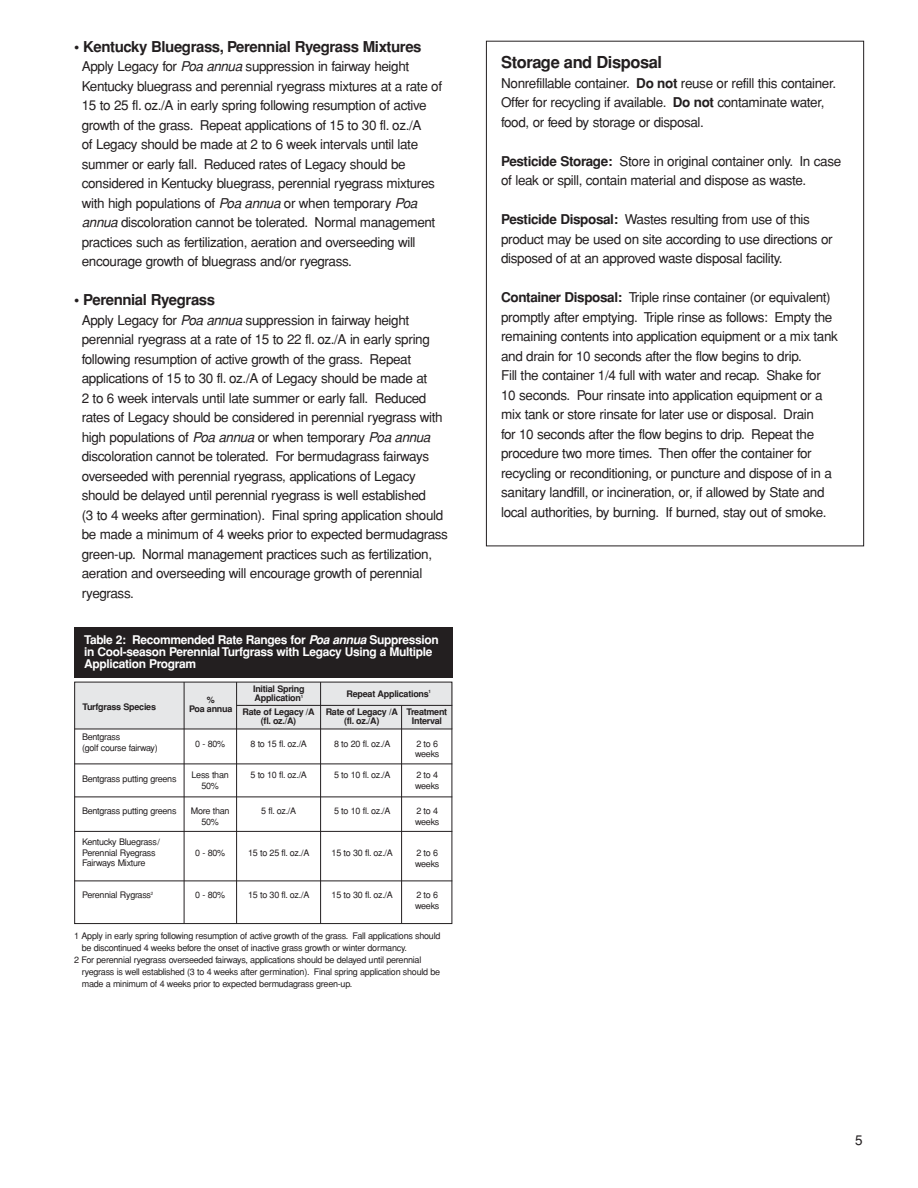
<style>
.page{position:relative;width:918px;height:1188px;background:#fff}
.page>*{position:absolute;margin:0;border:0;box-sizing:border-box;transform-origin:0 0}
.t1{font:700 16.5px "Helvetica";letter-spacing:-.03em;color:#231f20}
.t2{font:700 15px "Helvetica";letter-spacing:-.03em;color:#231f20}
.t3{font:13.5px/19.5px "Helvetica";letter-spacing:-.03em;color:#231f20}
.t4{font:700 12px/12px "Helvetica";letter-spacing:-.03em;color:#fff}
.t5{font:9px/10.5px "Helvetica";letter-spacing:-.03em;color:#231f20}
.t6{font:700 9px/9px "Helvetica";letter-spacing:-.03em;color:#231f20}
.s1{font-style:italic}
.s2{font-weight:700}
</style>
<div class="page">
<div style="left:74px;top:682px;width:378px;height:47px;background:#e6e7e8"></div>
<div style="left:74px;top:628px;width:378px;height:50px;background:#231f20"></div>
<hr style="left:236px;top:705px;width:216px;height:1px;background:#231f20">
<hr style="left:74px;top:729px;width:378px;height:1px;background:#231f20">
<hr style="left:74px;top:797px;width:378px;height:1px;background:#231f20">
<hr style="left:74px;top:764px;width:378px;height:1px;background:#231f20">
<hr style="left:74px;top:831px;width:378px;height:1px;background:#231f20">
<hr style="left:184px;top:682px;width:1px;height:241px;background:#231f20">
<hr style="left:320px;top:682px;width:1px;height:242px;background:#231f20">
<hr style="left:401px;top:706px;width:1px;height:217px;background:#231f20">
<hr style="left:236px;top:682px;width:1px;height:242px;background:#231f20">
<hr style="left:74px;top:881px;width:378px;height:1px;background:#231f20">
<div style="left:74px;top:682px;width:378px;height:242px;border:1px solid #231f20"></div>
<p class="t2" style="left:74px;top:41px;width:349px">• Kentucky Bluegrass, Perennial Ryegrass Mixtures</p>
<p class="t3" style="left:82px;top:58px;width:362px">Apply Legacy for <span class="s1">Poa annua</span>suppression in fairway height Kentucky bluegrass and perennial ryegrass mixtures at a rate of 15 to 25 fl. oz./A in early spring following resumption of active growth of the grass. Repeat applications of 15 to 30 fl. oz./A<br>of Legacy should be made at 2 to 6 week intervals until late summer or early fall. Reduced rates of Legacy should be considered in Kentucky bluegrass, perennial ryegrass mixtures with high populations of <span class="s1">Poa annua</span>or when temporary <span class="s1">Poa annua</span>discoloration cannot be tolerated. Normal management practices such as fertilization, aeration and overseeding will encourage growth of bluegrass and/or ryegrass.</p>
<p class="t2" style="left:74px;top:294px;width:142px">• Perennial Ryegrass</p>
<p class="t3" style="left:82px;top:311px;width:368px">Apply Legacy for <span class="s1">Poa annua</span>suppression in fairway height perennial ryegrass at a rate of 15 to 22 fl. oz./A in early spring following resumption of active growth of the grass. Repeat applications of 15 to 30 fl. oz./A of Legacy should be made at<br>2 to 6 week intervals until late summer or early fall. Reduced rates of Legacy should be considered in perennial ryegrass with high populations of <span class="s1">Poa annua</span>or when temporary <span class="s1">Poa annua </span>discoloration cannot be tolerated. For bermudagrass fairways overseeded with perennial ryegrass, applications of Legacy should be delayed until perennial ryegrass is well established<br>(3 to 4 weeks after germination). Final spring application should be made a minimum of 4 weeks prior to expected bermudagrass green-up. Normal management practices such as fertilization, aeration and overseeding will encourage growth of perennial ryegrass.</p>
<p class="t4" style="left:84px;top:635px;width:356px">Table 2: Recommended Rate Ranges for <span class="s1">Poa annua</span>Suppression in Cool-season Perennial Turfgrass with Legacy Using a Multiple<br>Application Program</p>
<p class="t6" style="left:83px;top:703px;width:75px">Turfgrass Species</p>
<p class="t5" style="left:250px;top:739px;width:58px">8 to 15 fl. oz./A</p>
<p class="t5" style="left:250px;top:771px;width:58px">5 to 10 fl. oz./A</p>
<p class="t5" style="left:261px;top:807px;width:36px">5 fl. oz./A</p>
<p class="t5" style="left:248px;top:849px;width:63px">15 to 25 fl. oz./A</p>
<p class="t5" style="left:248px;top:891px;width:63px">15 to 30 fl. oz./A</p>
<p class="t6" style="left:253px;top:685px;width:53px">Initial Spring<br>Application<sup>1</sup></p>
<p class="t6" style="left:326px;top:685px;width:107px;line-height:18.8px;text-indent:21px">Repeat Applications<sup>1<br></sup>Rate of Legacy /A</p>
<p class="t6" style="left:344px;top:718px;width:37px">(fl. oz./A)</p>
<p class="t6" style="left:407px;top:709px;width:42px;text-align:center">Treatment<br>Interval</p>
<p class="t5" style="left:334px;top:739px;width:58px">8 to 20 fl. oz./A</p>
<p class="t5" style="left:334px;top:771px;width:58px">5 to 10 fl. oz./A</p>
<p class="t5" style="left:334px;top:807px;width:58px">5 to 10 fl. oz./A</p>
<p class="t5" style="left:332px;top:849px;width:63px">15 to 30 fl. oz./A</p>
<p class="t5" style="left:332px;top:891px;width:63px">15 to 30 fl. oz./A</p>
<p class="t6" style="left:189px;top:695px;width:127px;line-height:12px;text-indent:18px">%<br>Poa annua Rate of Legacy /A</p>
<p class="t6" style="left:261px;top:718px;width:37px">(fl. oz./A)</p>
<p class="t5" style="left:82px;top:733px;width:77px">Bentgrass<br>(golf course fairway)</p>
<p class="t5" style="left:82px;top:775px;width:96px">Bentgrass putting greens</p>
<p class="t5" style="left:82px;top:806px;width:96px">Bentgrass putting greens</p>
<p class="t5" style="left:82px;top:838px;width:80px">Kentucky Bluegrass/<br>Perennial Ryegrass<br>Fairways Mixture</p>
<p class="t5" style="left:82px;top:890px;width:73px">Perennial Rygrass<sup>2</sup></p>
<p class="t5" style="left:74px;top:931px;width:368px">1 Apply in early spring following resumption of active growth of the grass. Fall applications should</p>
<p class="t5" style="left:82px;top:943px;width:327px">be discontinued 4 weeks before the onset of inactive grass growth or winter dormancy.</p>
<p class="t5" style="left:74px;top:955px;width:349px">2 For perennial ryegrass overseeded fairways, applications should be delayed until perennial</p>
<p class="t5" style="left:82px;top:967px;width:360px">ryegrass is well established (3 to 4 weeks after germination). Final spring application should be</p>
<p class="t5" style="left:82px;top:979px;width:272px">made a minimum of 4 weeks prior to expected bermudagrass green-up.</p>
<p class="t5" style="left:195px;top:739px;width:32px">0 - 80%</p>
<p class="t5" style="left:192px;top:771px;width:39px;text-align:center">Less than<br>50%</p>
<p class="t5" style="left:191px;top:807px;width:40px;text-align:center">More than<br>50%</p>
<p class="t5" style="left:195px;top:849px;width:32px">0 - 80%</p>
<p class="t5" style="left:195px;top:891px;width:32px">0 - 80%</p>
<p class="t5" style="left:415px;top:739px;width:26px">2 to 6 weeks</p>
<p class="t5" style="left:415px;top:771px;width:26px">2 to 4 weeks</p>
<p class="t5" style="left:415px;top:807px;width:26px">2 to 4 weeks</p>
<p class="t5" style="left:415px;top:849px;width:26px">2 to 6 weeks</p>
<p class="t5" style="left:415px;top:891px;width:26px">2 to 6 weeks</p>
<p class="t1" style="left:501px;top:56px;width:162px">Storage and Disposal</p>
<p class="t3" style="left:501px;top:74px;width:337px">Nonrefillable container. <span class="s2">Do not</span> reuse or refill this container.<br>Offer for recycling if available. <span class="s2">Do not</span> contaminate water, food, or feed by storage or disposal.</p>
<p class="t3" style="left:501px;top:152px;width:342px"><span class="s2">Pesticide Storage:</span> Store in original container only. In case of leak or spill, contain material and dispose as waste.</p>
<p class="t3" style="left:501px;top:211px;width:333px"><span class="s2">Pesticide Disposal:</span> Wastes resulting from use of this product may be used on site according to use directions or disposed of at an approved waste disposal facility.</p>
<p class="t3" style="left:501px;top:289px;width:338px"><span class="s2">Container Disposal:</span> Triple rinse container (or equivalent) promptly after emptying. Triple rinse as follows: Empty the remaining contents into application equipment or a mix tank and drain for 10 seconds after the flow begins to drip.<br>Fill the container 1/4 full with water and recap. Shake for 10 seconds. Pour rinsate into application equipment or a mix tank or store rinsate for later use or disposal. Drain<br>for 10 seconds after the flow begins to drip. Repeat the procedure two more times. Then offer the container for recycling or reconditioning, or puncture and dispose of in a sanitary landfill, or incineration, or, if allowed by State and local authorities, by burning. If burned, stay out of smoke.</p>
<p class="t3" style="left:855px;top:1132px;width:9px">5</p>
</div>
